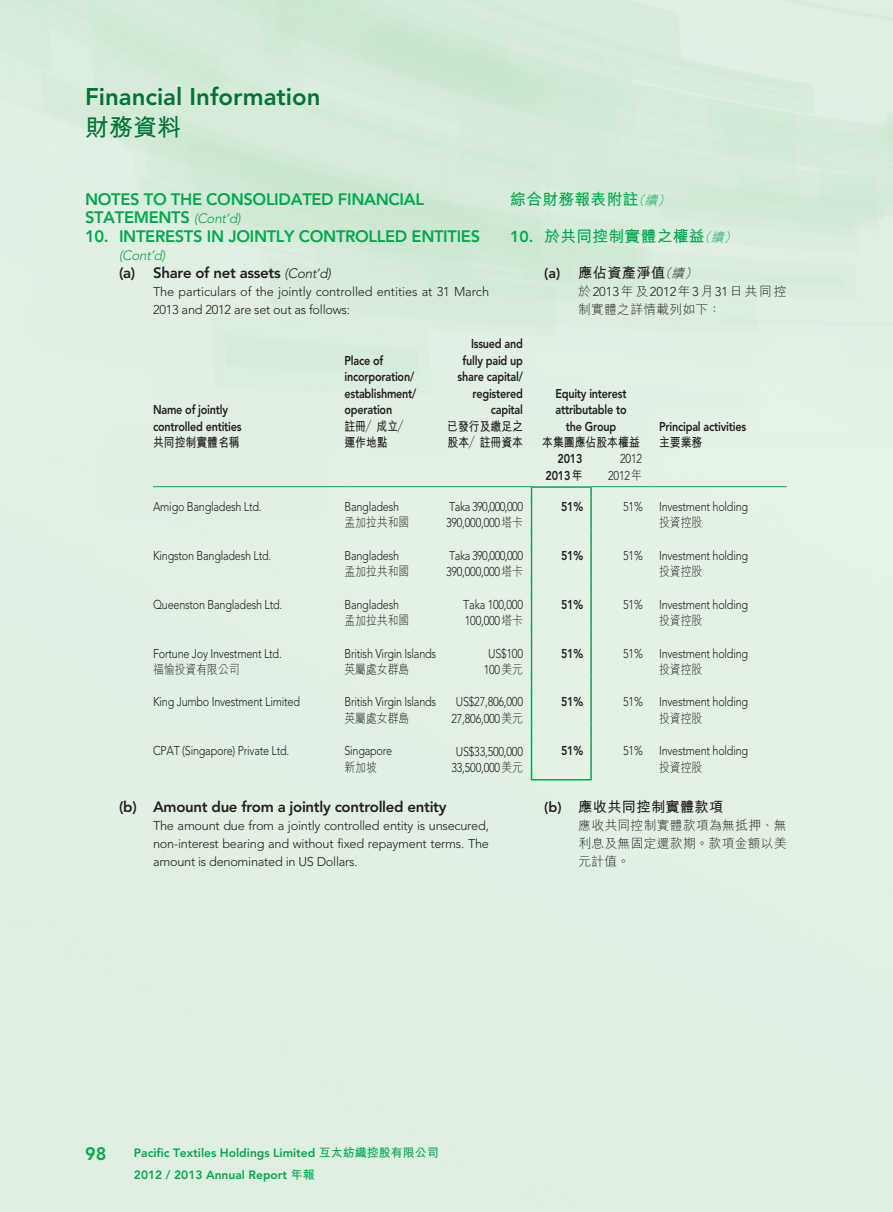
<style>
.page{position:relative;width:893px;height:1212px;background:#fff}
.page>*{position:absolute;margin:0;border:0;box-sizing:border-box;transform-origin:0 0}
.t1{font:800 24px "Avenir LT Std";color:#007434}
.t2{font:700 24px "M Hei HK";color:#007434}
.t3{font:800 18px "Avenir LT Std";color:#00a94e}
.t4{font:800 16.5px "Avenir LT Std";letter-spacing:-.02em;color:#00a94e}
.t5{font:700 15.75px "M Hei HK";letter-spacing:.02em;color:#00a94e}
.t6{font:800 15px "Avenir LT Std";letter-spacing:-.02em;color:#231f20}
.t7{font:700 14.25px "M Hei HK";letter-spacing:.02em;color:#231f20}
.t8{font:italic 300 13.5px "Avenir LT Std";letter-spacing:-.02em;color:#00a94e}
.t9{font:300 12.75px/16.5px "Avenir LT Std";letter-spacing:-.02em;color:#231f20;text-align:center;scale:.85 1}
.t10{font:300 12.75px/18px "Avenir LT Std";letter-spacing:-.02em;color:#231f20}
.t11{font:800 12.75px/16.5px "Avenir LT Std";letter-spacing:-.02em;color:#231f20;scale:.85 1}
.t12{font:300 12.75px "M Hei HK";color:#231f20;scale:.85 1}
.t13{font:300 12.75px/16.5px "Avenir LT Std";letter-spacing:-.05em;color:#231f20;scale:.85 1}
.t14{font:700 12.75px/16.5px "M Hei HK";color:#231f20;scale:.85 1}
.t15{font:300 12.75px/18px "M Hei HK";color:#231f20;text-align:justify}
.t16{font:300 12.75px "Avenir LT Std";color:#231f20}
.t17{font:300 12.75px "M Hei HK";letter-spacing:.02em;color:#231f20}
.t18{font:800 12px/22.5px "Avenir LT Std";color:#00a94e}
.s1{font-weight:300;font-style:italic;font-size:13.5px}
.s2{font-weight:300;font-style:italic;font-size:12.75px}
.s3{font-family:"Avenir LT Std";font-weight:800}
.s4{font-family:"M Hei HK"}
.s5{font-family:"M Hei HK";font-weight:700}
</style>
<div class="page">
<hr style="left:531px;top:486px;width:61px;height:2px;background:#00a94e">
<hr style="left:531px;top:496px;width:1px;height:33px;background:#00a94e">
<svg style="left:590px;top:488px;width:2px;height:8px"></svg>
<hr style="left:590px;top:496px;width:2px;height:33px;background:#00a94e">
<hr style="left:531px;top:545px;width:1px;height:33px;background:#00a94e">
<hr style="left:590px;top:545px;width:2px;height:33px;background:#00a94e">
<hr style="left:531px;top:594px;width:1px;height:33px;background:#00a94e">
<hr style="left:590px;top:594px;width:2px;height:33px;background:#00a94e">
<hr style="left:531px;top:643px;width:1px;height:33px;background:#00a94e">
<hr style="left:590px;top:643px;width:2px;height:33px;background:#00a94e">
<hr style="left:531px;top:692px;width:1px;height:32px;background:#00a94e">
<hr style="left:590px;top:692px;width:2px;height:32px;background:#00a94e">
<hr style="left:531px;top:741px;width:1px;height:33px;background:#00a94e">
<hr style="left:590px;top:741px;width:2px;height:33px;background:#00a94e">
<svg style="left:531px;top:529px;width:1px;height:16px"></svg>
<svg style="left:531px;top:578px;width:1px;height:16px"></svg>
<svg style="left:531px;top:627px;width:1px;height:16px"></svg>
<svg style="left:531px;top:676px;width:1px;height:16px"></svg>
<svg style="left:531px;top:724px;width:1px;height:17px"></svg>
<svg style="left:590px;top:529px;width:2px;height:16px"></svg>
<svg style="left:590px;top:578px;width:2px;height:16px"></svg>
<svg style="left:590px;top:627px;width:2px;height:16px"></svg>
<svg style="left:590px;top:676px;width:2px;height:16px"></svg>
<svg style="left:590px;top:724px;width:2px;height:17px"></svg>
<svg style="left:590px;top:774px;width:2px;height:6px"></svg>
<hr style="left:153px;top:486px;width:191px;height:1px;background:#00a94e">
<hr style="left:344px;top:486px;width:94px;height:1px;background:#00a94e">
<hr style="left:438px;top:486px;width:93px;height:1px;background:#00a94e">
<hr style="left:591px;top:486px;width:60px;height:1px;background:#00a94e">
<hr style="left:651px;top:486px;width:136px;height:1px;background:#00a94e">
<hr style="left:532px;top:779px;width:58px;height:1px;background:#00a94e">
<h1 class="t1" style="left:85px;top:82px;width:237px">Financial Information</h1>
<h1 class="t2" style="left:85px;top:110px;width:97px">財務資料</h1>
<p class="t4" style="left:85px;top:190px;width:24px">Notes</p>
<p class="t4" style="left:144px;top:190px;width:39px">to the</p>
<p class="t4" style="left:206px;top:190px;width:23px">Consolidated</p>
<p class="t4" style="left:338px;top:190px;width:20px">Financial</p>
<p class="t4" style="left:85px;top:208px;width:21px">Statements</p>
<p class="t8" style="left:194px;top:210px;width:48px">(Cont’d)</p>
<p class="t4" style="left:85px;top:226px;width:397px">10. INTERESTS IN JOINTLY CONTROLLED ENTITIES</p>
<p class="t8" style="left:119px;top:247px;width:48px">(Cont’d)</p>
<p class="t6" style="left:119px;top:264px;width:213px">(a) Share of net assets <span class="s1">(Cont’d)</span></p>
<p class="t10" style="left:153px;top:282px;width:337px">The particulars of the jointly controlled entities at 31 March<br>2013 and 2012 are set out as follows:</p>
<p class="t5" style="left:510px;top:188px;width:164px">綜合財務報表附註<span class="s2">（續）</span></p>
<p class="t5" style="left:510px;top:225px;width:230px"><span class="s3">10.</span> 於共同控制實體之權益<span class="s2">（續）</span></p>
<p class="t7" style="left:544px;top:262px;width:157px"><span class="s3">(a)</span> 應佔資產淨值<span class="s2">（續）</span></p>
<p class="t16" style="left:578px;top:284px;width:210px"><span class="s4">於</span>2013<span class="s4">年及</span>2012<span class="s4">年</span>3<span class="s4">月</span>31<span class="s4">日共同控</span></p>
<p class="t17" style="left:578px;top:303px;width:144px">制實體之詳情載列如下：</p>
<p class="t11" style="left:153px;top:401px;width:106px">Name of jointly controlled entities</p>
<p class="t14" style="left:153px;top:433px;width:104px">共同控制實體名稱</p>
<p class="t11" style="left:344px;top:352px;width:86px">Place of incorporation/ establishment/ operation</p>
<p class="t14" style="left:344px;top:417px;width:77px">註冊／成立／運作地點</p>
<p class="t11" style="left:458px;top:335px;width:78px;text-align:right">Issued and fully paid up share capital/ registered capital</p>
<p class="t14" style="left:447px;top:417px;width:91px">已發行及繳足之股本／註冊資本</p>
<p class="t11" style="left:555px;top:385px;width:86px;text-align:center">Equity interest attributable to the Group</p>
<p class="t14" style="left:542px;top:433px;width:116px">本集團應佔股本權益</p>
<p class="t11" style="left:659px;top:418px;width:104px">Principal activities</p>
<p class="t14" style="left:659px;top:433px;width:53px">主要業務</p>
<p class="t11" style="left:557px;top:450px;width:31px">2013</p>
<p class="t9" style="left:620px;top:450px;width:27px">2012</p>
<p class="t11" style="left:546px;top:467px;width:45px">2013<span class="s5">年</span></p>
<p class="t9" style="left:608px;top:467px;width:41px">2012<span class="s4">年</span></p>
<p class="t9" style="left:153px;top:498px;width:129px">Amigo Bangladesh Ltd.</p>
<p class="t9" style="left:344px;top:498px;width:66px">Bangladesh</p>
<p class="t12" style="left:344px;top:516px;width:78px">孟加拉共和國</p>
<p class="t13" style="left:446px;top:498px;width:92px">Taka 390,000,000<br>390,000,000<span class="s4">塔卡</span></p>
<p class="t11" style="left:561px;top:498px;width:28px">51%</p>
<p class="t9" style="left:623px;top:498px;width:25px">51%</p>
<p class="t9" style="left:659px;top:498px;width:106px">Investment holding</p>
<p class="t12" style="left:659px;top:516px;width:52px">投資控股</p>
<p class="t9" style="left:153px;top:547px;width:141px">Kingston Bangladesh Ltd.</p>
<p class="t9" style="left:344px;top:547px;width:66px">Bangladesh</p>
<p class="t12" style="left:344px;top:565px;width:78px">孟加拉共和國</p>
<p class="t13" style="left:446px;top:547px;width:92px">Taka 390,000,000<br>390,000,000<span class="s4">塔卡</span></p>
<p class="t11" style="left:561px;top:547px;width:28px">51%</p>
<p class="t9" style="left:623px;top:547px;width:25px">51%</p>
<p class="t9" style="left:659px;top:547px;width:106px">Investment holding</p>
<p class="t12" style="left:659px;top:565px;width:52px">投資控股</p>
<p class="t9" style="left:153px;top:596px;width:154px">Queenston Bangladesh Ltd.</p>
<p class="t9" style="left:344px;top:596px;width:66px">Bangladesh</p>
<p class="t12" style="left:344px;top:614px;width:78px">孟加拉共和國</p>
<p class="t9" style="left:463px;top:596px;width:72px;text-align:left">Taka 100,000<br>100,000<span class="s4">塔卡</span></p>
<p class="t11" style="left:561px;top:596px;width:28px">51%</p>
<p class="t9" style="left:623px;top:596px;width:25px">51%</p>
<p class="t9" style="left:659px;top:596px;width:106px">Investment holding</p>
<p class="t12" style="left:659px;top:614px;width:52px">投資控股</p>
<p class="t9" style="left:153px;top:645px;width:153px">Fortune Joy Investment Ltd.</p>
<p class="t12" style="left:153px;top:663px;width:103px">福愉投資有限公司</p>
<p class="t9" style="left:344px;top:645px;width:109px">British Virgin Islands</p>
<p class="t12" style="left:344px;top:663px;width:78px">英屬處女群島</p>
<p class="t9" style="left:484px;top:645px;width:48px">US$100<br>100<span class="s4">美元</span></p>
<p class="t11" style="left:561px;top:645px;width:28px">51%</p>
<p class="t9" style="left:623px;top:645px;width:25px">51%</p>
<p class="t9" style="left:659px;top:645px;width:106px">Investment holding</p>
<p class="t12" style="left:659px;top:663px;width:52px">投資控股</p>
<p class="t9" style="left:153px;top:694px;width:174px">King Jumbo Investment Limited</p>
<p class="t9" style="left:344px;top:694px;width:109px">British Virgin Islands</p>
<p class="t12" style="left:344px;top:712px;width:78px">英屬處女群島</p>
<p class="t9" style="left:451px;top:694px;width:86px">US$27,806,000<br>27,806,000<span class="s4">美元</span></p>
<p class="t11" style="left:561px;top:694px;width:28px">51%</p>
<p class="t9" style="left:623px;top:694px;width:25px">51%</p>
<p class="t9" style="left:659px;top:694px;width:106px">Investment holding</p>
<p class="t12" style="left:659px;top:712px;width:52px">投資控股</p>
<p class="t9" style="left:153px;top:743px;width:162px">CPAT (Singapore) Private Ltd.</p>
<p class="t9" style="left:344px;top:743px;width:58px">Singapore</p>
<p class="t12" style="left:344px;top:761px;width:40px">新加坡</p>
<p class="t9" style="left:451px;top:743px;width:86px">US$33,500,000<br>33,500,000<span class="s4">美元</span></p>
<p class="t11" style="left:561px;top:743px;width:28px">51%</p>
<p class="t9" style="left:623px;top:743px;width:25px">51%</p>
<p class="t9" style="left:659px;top:743px;width:106px">Investment holding</p>
<p class="t12" style="left:659px;top:761px;width:52px">投資控股</p>
<p class="t6" style="left:119px;top:798px;width:329px">(b) Amount due from a jointly controlled entity</p>
<p class="t10" style="left:153px;top:817px;width:337px;text-align:justify">The amount due from a jointly controlled entity is unsecured, non-interest bearing and without fixed repayment terms. The amount is denominated in US Dollars.</p>
<p class="t7" style="left:544px;top:796px;width:181px"><span class="s3">(b)</span> 應收共同控制實體款項</p>
<p class="t15" style="left:578px;top:816px;width:210px">應收共同控制實體款項為無抵押、無利息及無固定還款期。款項金額以美元計值。</p>
<h2 class="t3" style="left:85px;top:1143px;width:23px">98</h2>
<p class="t18" style="left:134px;top:1141px;width:306px">Pacific Textiles Holdings Limited <span class="s5">互太紡織控股有限公司<br></span>2012 / 2013 Annual Report <span class="s5">年報</span></p>
</div>
